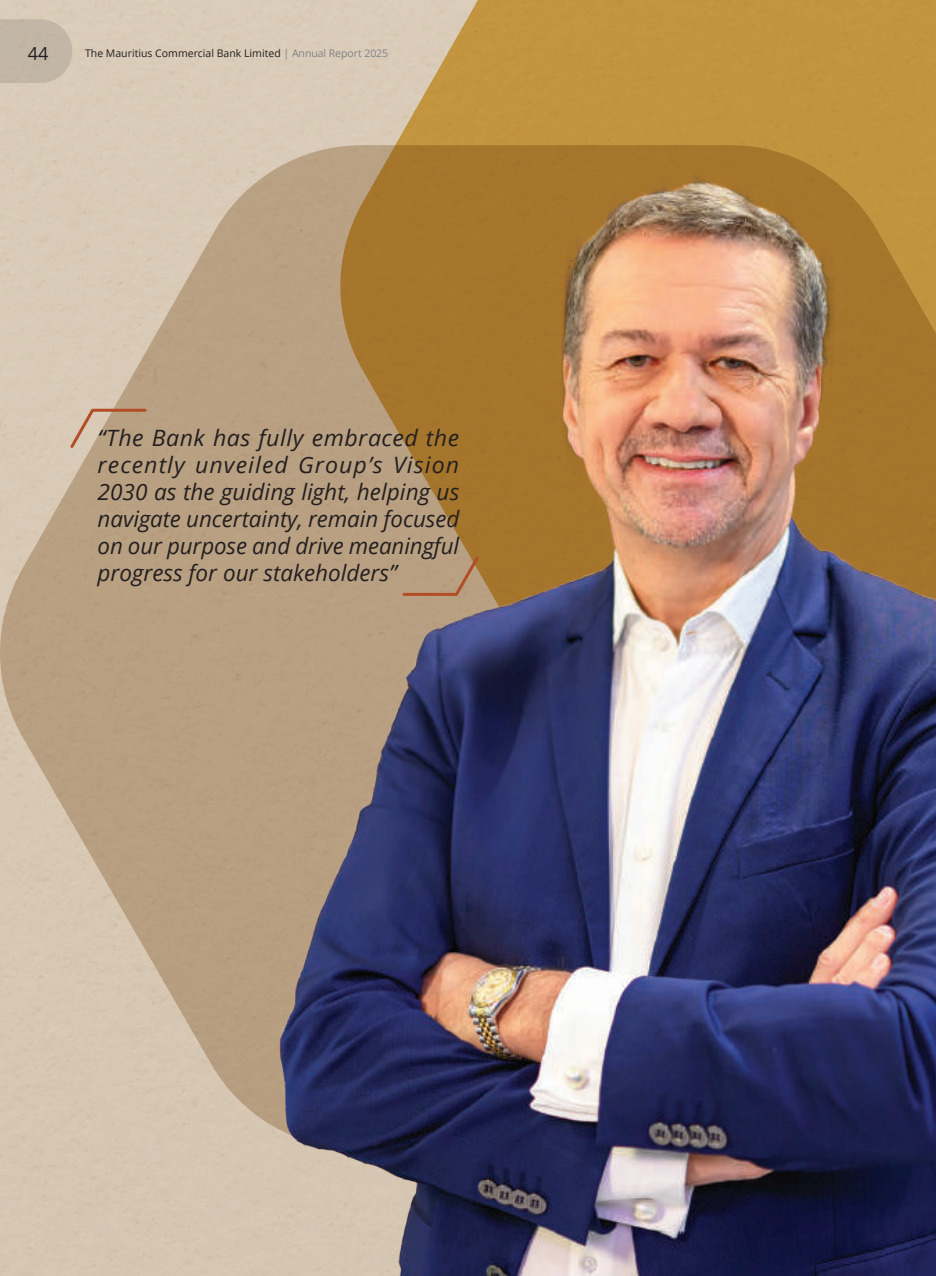
<style>
.page{position:relative;width:936px;height:1276px;background:#fff}
.page>*{position:absolute;margin:0;border:0;box-sizing:border-box;transform-origin:0 0}
.t1{font:italic 22.5px/27px "Open Sans";color:#231f20;text-align:justify}
.t2{font:18px "Open Sans";color:#231f20}
.t3{font:10.5px "Open Sans";color:#231f20}
.s1{color:#808285}
</style>
<div class="page">
<div style="left:0;top:0;width:333px;height:96px;background:#daccb9"></div>
<svg style="left:333px;top:0;width:602px;height:96px;background:#c79f58"></svg>
<img style="left:0;top:96px;width:935px;height:1180px">
<svg style="left:0;top:19px;width:72px;height:64px;background:#c4b7a7"></svg>
<p class="t2" style="left:28px;top:41px;width:22px">44</p>
<p class="t3" style="left:85px;top:46px;width:305px">The Mauritius Commercial Bank Limited <span class="s1">| Annual Report 2025</span></p>
<p class="t1" style="left:98px;top:423px;width:363px">“The Bank has fully embraced the recently unveiled Group’s Vision 2030 as the guiding light, helping us navigate uncertainty, remain focused on our purpose and drive meaningful progress for our stakeholders”</p>
</div>
